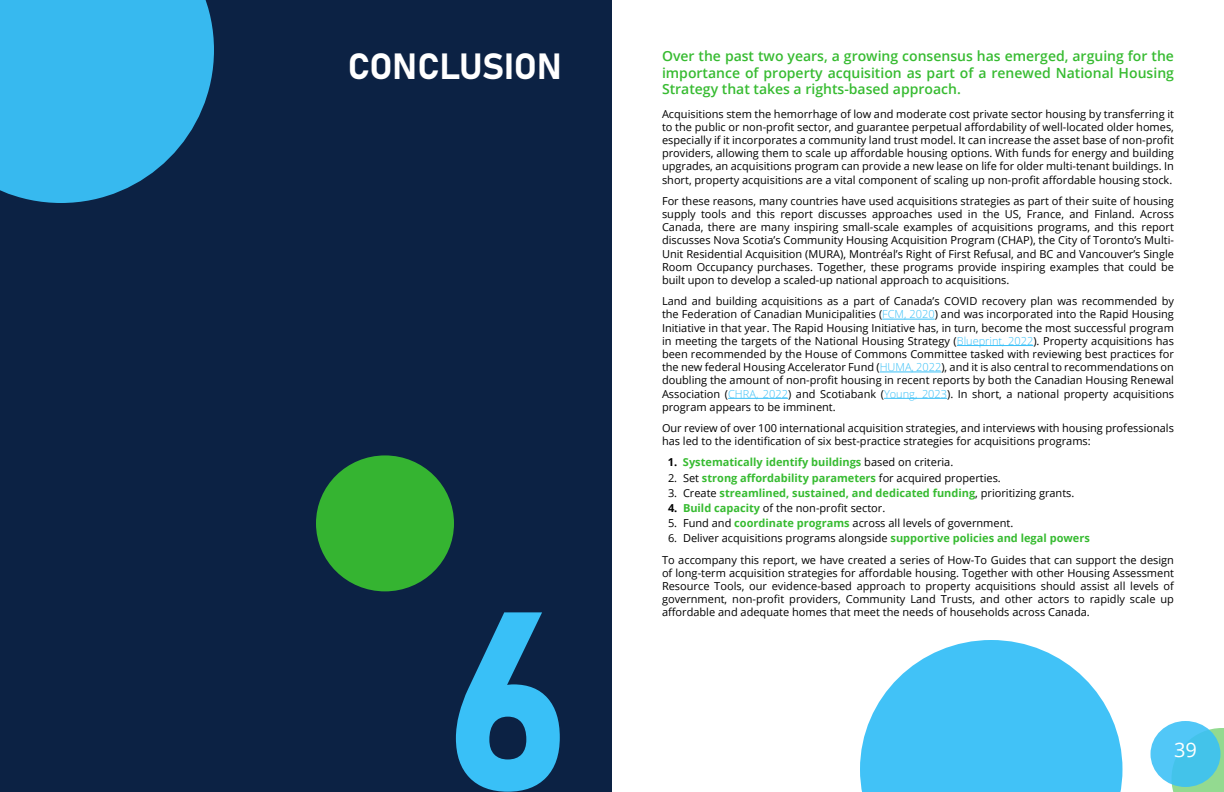
<style>
.page{position:relative;width:1224px;height:792px;background:#fff}
.page>*{position:absolute;margin:0;border:0;box-sizing:border-box;transform-origin:0 0}
.t1{font:250px "Bahnschrift";color:#39c0f7}
.t2{font:36px "Bahnschrift";letter-spacing:-.01em;color:#fff}
.t3{font:20px "Open Sans";color:#fff}
.t4{font:600 14px/16.8px "Open Sans";color:#37bb31;text-align:justify}
.t5{font:11px/13.2px "Open Sans";color:#000;text-align:justify}
.t6{font:700 11px "Open Sans";color:#37bb31}
.s1{font-weight:300;color:#39c0f7}
.s2{color:#000}
.s3{font-weight:400;color:#000}
.s4{font-weight:700}
.s5{font-weight:700;color:#37bb31}
</style>
<div class="page">
<div style="left:0;top:0;width:612px;height:792px;background:#0c2244"></div>
<svg style="left:0;top:0;width:214px;height:203px;fill:#37b9ef"></svg>
<div style="left:316px;top:455px;width:138px;height:136px;background:#35b431;border-radius:50%"></div>
<hr style="left:882px;top:319px;width:53px;height:1px;background:#39c0f7">
<hr style="left:957px;top:345px;width:76px;height:1px;background:#39c0f7">
<hr style="left:880px;top:372px;width:61px;height:1px;background:#39c0f7">
<hr style="left:728px;top:398px;width:60px;height:1px;background:#39c0f7">
<hr style="left:884px;top:398px;width:63px;height:1px;background:#39c0f7">
<svg style="left:860px;top:640px;width:262px;height:152px;fill:#41c2f7"></svg>
<svg style="left:1172px;top:728px;width:52px;height:64px"></svg>
<div style="left:1150px;top:721px;width:70px;height:66px;background:linear-gradient(to right,#59c9f9,#3fc2e7);border-radius:50%"></div>
<h2 class="t2" style="left:348px;top:39px;width:216px">CONCLUSION</h2>
<p class="t4" style="left:662px;top:47px;width:514px">Over the past two years, a growing consensus has emerged, arguing for the importance of property acquisition as part of a renewed National Housing Strategy that takes a rights-based approach.</p>
<p class="t5" style="left:662px;top:107px;width:514px">Acquisitions stem the hemorrhage of low and moderate cost private sector housing by transferring it to the public or non-profit sector, and guarantee perpetual affordability of well-located older homes, especially if it incorporates a community land trust model. It can increase the asset base of non-profit providers, allowing them to scale up affordable housing options. With funds for energy and building upgrades, an acquisitions program can provide a new lease on life for older multi-tenant buildings. In short, property acquisitions are a vital component of scaling up non-profit affordable housing stock.</p>
<p class="t5" style="left:662px;top:194px;width:514px">For these reasons, many countries have used acquisitions strategies as part of their suite of housing supply tools and this report discusses approaches used in the US, France, and Finland. Across Canada, there are many inspiring small-scale examples of acquisitions programs, and this report discusses Nova Scotia’s Community Housing Acquisition Program (CHAP), the City of Toronto’s Multi-Unit Residential Acquisition (MURA), Montréal’s Right of First Refusal, and BC and Vancouver’s Single Room Occupancy purchases. Together, these programs provide inspiring examples that could be built upon to develop a scaled-up national approach to acquisitions.</p>
<p class="t5" style="left:662px;top:294px;width:514px">Land and building acquisitions as a part of Canada’s COVID recovery plan was recommended by the Federation of Canadian Municipalities (<span class="s1">FCM, 2020</span>) and was incorporated into the Rapid Housing Initiative in that year. The Rapid Housing Initiative has, in turn, become the most successful program in meeting the targets of the National Housing Strategy (<span class="s1">Blueprint, 2022</span>). Property acquisitions has been recommended by the House of Commons Committee tasked with reviewing best practices for the new federal Housing Accelerator Fund (<span class="s1">HUMA, 2022</span>), and it is also central to recommendations on doubling the amount of non-profit housing in recent reports by both the Canadian Housing Renewal Association (<span class="s1">CHRA, 2022</span>) and Scotiabank (<span class="s1">Young, 2023</span>). In short, a national property acquisitions program appears to be imminent.</p>
<p class="t5" style="left:662px;top:421px;width:513px">Our review of over 100 international acquisition strategies, and interviews with housing professionals has led to the identification of six best-practice strategies for acquisitions programs:</p>
<p class="t6" style="left:668px;top:455px;width:287px"><span class="s2">1.</span> Systematically identify buildings <span class="s3">based on criteria.</span></p>
<p class="t6" style="left:668px;top:470px;width:334px"><span class="s3">2. Set</span> strong affordability parameters <span class="s3">for acquired properties.</span></p>
<p class="t6" style="left:668px;top:485px;width:408px"><span class="s3">3. Create</span> streamlined, sustained, and dedicated funding<span class="s3">, prioritizing grants.</span></p>
<p class="t5" style="left:668px;top:501px;width:219px"><span class="s4">4.</span> <span class="s5">Build capacity</span> of the non-profit sector.</p>
<p class="t5" style="left:668px;top:516px;width:347px">5. Fund and <span class="s5">coordinate programs</span> across all levels of government.</p>
<p class="t5" style="left:662px;top:527px;width:514px;line-height:21.2px;text-indent:6px">6. Deliver acquisitions programs alongside <span class="s5">supportive policies and legal powers<br></span>To accompany this report, we have created a series of How-To Guides that can support the design</p>
<p class="t5" style="left:662px;top:566px;width:514px">of long-term acquisition strategies for affordable housing. Together with other Housing Assessment Resource Tools, our evidence-based approach to property acquisitions should assist all levels of government, non-profit providers, Community Land Trusts, and other actors to rapidly scale up affordable and adequate homes that meet the needs of households across Canada.</p>
<h1 class="t1" style="left:444px;top:512px;width:130px">6</h1>
<h3 class="t3" style="left:1174px;top:736px;width:24px">39</h3>
</div>
